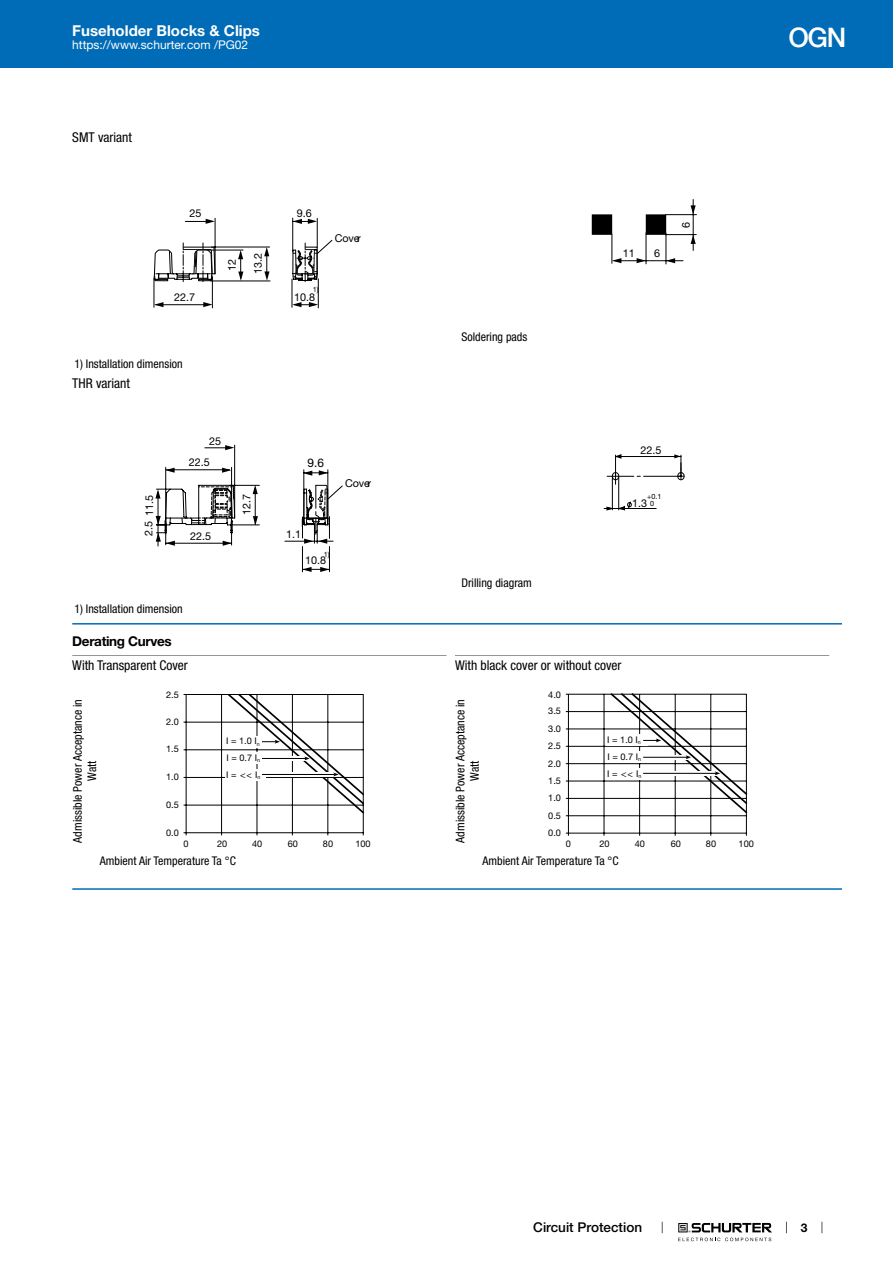
<style>
.page{position:relative;width:893px;height:1263px;background:#fff}
.page>*{position:absolute;margin:0;border:0;box-sizing:border-box;transform-origin:0 0}
.t1{font:500 27px "Helvetica Neue LT";color:#fff}
.t2{font:700 15px "Helvetica Neue LT";color:#fff}
.t3{font:condensed 13.5px "Helvetica Neue LT";color:#000}
.t4{font:500 13.5px "Helvetica Neue LT";color:#000}
.t5{font:700 13.5px "Helvetica Neue LT";letter-spacing:-.025em;color:#000}
.t6{font:condensed 12px/14.4px "Helvetica Neue LT";color:#000;text-align:center}
.t7{font:12px "Helvetica Neue LT";color:#fff}
.t8{font:700 12px "Helvetica Neue LT";color:#000}
.t9{font:11.85px "Helvetica Neue LT";color:#000}
.t10{font:10.8px/21px "Helvetica Neue LT";color:#000}
.t11{font:9.15px/17.5px "Helvetica Neue LT";color:#000}
.t12{font:7.2px/7.2px "Helvetica Neue LT";color:#000;text-align:center}
</style>
<div class="page">
<svg style="left:678px;top:1223px;width:94px;height:18px"></svg>
<div style="left:0;top:0;width:893px;height:68px;background:#006bb6"></div>
<svg style="left:154px;top:218px;width:178px;height:91px"></svg>
<div style="left:646px;top:214px;width:20px;height:21px;background:#000;border:1px solid #000"></div>
<div style="left:592px;top:214px;width:20px;height:21px;background:#000;border:1px solid #000"></div>
<hr style="left:646px;top:233px;width:1px;height:31px;background:#000">
<hr style="left:666px;top:233px;width:1px;height:31px;background:#000">
<hr style="left:614px;top:260px;width:69px;height:1px;background:#000">
<hr style="left:665px;top:234px;width:31px;height:1px;background:#000">
<hr style="left:665px;top:214px;width:31px;height:1px;background:#000">
<hr style="left:693px;top:199px;width:1px;height:51px;background:#000">
<svg style="left:612px;top:234px;width:9px;height:29px"></svg>
<svg style="left:666px;top:258px;width:9px;height:5px"></svg>
<svg style="left:637px;top:258px;width:9px;height:5px"></svg>
<svg style="left:691px;top:205px;width:5px;height:10px"></svg>
<svg style="left:691px;top:235px;width:5px;height:9px"></svg>
<hr style="left:234px;top:445px;width:1px;height:73px;background:#000">
<svg style="left:205px;top:445px;width:29px;height:5px"></svg>
<svg style="left:155px;top:467px;width:188px;height:105px"></svg>
<svg style="left:604px;top:454px;width:81px;height:57px"></svg>
<hr style="left:72px;top:623px;width:770px;height:1px;background:#006bb6">
<hr style="left:72px;top:655px;width:374px;height:1px;background:#939598">
<hr style="left:184px;top:694px;width:179px;height:1px;background:#000">
<hr style="left:184px;top:832px;width:179px;height:1px;background:#000">
<hr style="left:186px;top:694px;width:1px;height:141px;background:#000">
<hr style="left:221px;top:694px;width:1px;height:141px;background:#000">
<hr style="left:257px;top:694px;width:1px;height:141px;background:#000">
<hr style="left:292px;top:694px;width:1px;height:141px;background:#000">
<hr style="left:328px;top:694px;width:1px;height:141px;background:#000">
<hr style="left:363px;top:694px;width:1px;height:141px;background:#000">
<hr style="left:184px;top:722px;width:179px;height:1px;background:#000">
<hr style="left:184px;top:749px;width:179px;height:1px;background:#000">
<hr style="left:184px;top:777px;width:179px;height:1px;background:#000">
<hr style="left:184px;top:805px;width:179px;height:1px;background:#000">
<div style="left:225px;top:769px;width:41px;height:12px;background:#fff"></div>
<svg style="left:226px;top:693px;width:139px;height:122px"></svg>
<hr style="left:455px;top:655px;width:374px;height:1px;background:#939598">
<hr style="left:566px;top:694px;width:180px;height:1px;background:#000">
<hr style="left:566px;top:711px;width:180px;height:1px;background:#000">
<hr style="left:566px;top:729px;width:180px;height:1px;background:#000">
<hr style="left:566px;top:746px;width:180px;height:1px;background:#000">
<hr style="left:566px;top:763px;width:180px;height:1px;background:#000">
<hr style="left:566px;top:781px;width:180px;height:1px;background:#000">
<hr style="left:566px;top:798px;width:180px;height:1px;background:#000">
<hr style="left:566px;top:815px;width:180px;height:1px;background:#000">
<hr style="left:566px;top:833px;width:180px;height:1px;background:#000">
<hr style="left:568px;top:694px;width:1px;height:142px;background:#000">
<hr style="left:604px;top:694px;width:1px;height:142px;background:#000">
<hr style="left:639px;top:694px;width:1px;height:142px;background:#000">
<hr style="left:675px;top:694px;width:1px;height:142px;background:#000">
<hr style="left:710px;top:694px;width:1px;height:142px;background:#000">
<hr style="left:746px;top:694px;width:1px;height:142px;background:#000">
<svg style="left:609px;top:693px;width:139px;height:122px"></svg>
<hr style="left:72px;top:888px;width:770px;height:2px;background:#006bb6">
<p class="t2" style="left:72px;top:21px;width:189px">Fuseholder Blocks &amp; Clips</p>
<p class="t7" style="left:72px;top:38px;width:178px">https://www.schurter.com /PG02</p>
<p class="t3" style="left:72px;top:130px;width:61px">SMT variant</p>
<p class="t10" style="left:190px;top:203px;width:14px">25</p>
<p class="t10" style="left:297px;top:203px;width:17px">9.6</p>
<p class="t10" style="left:221px;top:271px;width:14px;rotate:-90deg">12</p>
<p class="t10" style="left:247px;top:274px;width:23px;rotate:-90deg">13.2</p>
<p class="t12" style="left:313px;top:286px;width:7px">1)</p>
<p class="t10" style="left:174px;top:286px;width:23px">22.7</p>
<p class="t10" style="left:294px;top:286px;width:23px">10.8</p>
<p class="t10" style="left:335px;top:227px;width:28px">Cover</p>
<p class="t6" style="left:74px;top:356px;width:110px">1) Installation dimension</p>
<p class="t3" style="left:72px;top:375px;width:59px">THR variant</p>
<p class="t10" style="left:139px;top:516px;width:23px;rotate:-90deg">11.5</p>
<p class="t10" style="left:138px;top:536px;width:17px;rotate:-90deg">2.5</p>
<p class="t10" style="left:189px;top:430px;width:34px;text-indent:20px">25<br>22.5</p>
<p class="t10" style="left:190px;top:525px;width:23px">22.5</p>
<p class="t10" style="left:236px;top:515px;width:23px;rotate:-90deg">12.7</p>
<p class="t9" style="left:307px;top:456px;width:18px">9.6</p>
<p class="t10" style="left:286px;top:523px;width:17px">1.1</p>
<p class="t10" style="left:345px;top:473px;width:28px">Cover</p>
<p class="t6" style="left:74px;top:602px;width:110px">1) Installation dimension</p>
<p class="t12" style="left:324px;top:550px;width:7px">1)</p>
<p class="t10" style="left:305px;top:550px;width:23px">10.8</p>
<p class="t5" style="left:72px;top:633px;width:101px">Derating Curves</p>
<p class="t3" style="left:72px;top:657px;width:117px">With Transparent Cover</p>
<p class="t6" style="left:70px;top:843px;width:145px;rotate:-90deg">Admissible Power Acceptance in<br>Watt</p>
<p class="t11" style="left:184px;top:835px;width:7px">0</p>
<p class="t11" style="left:217px;top:835px;width:12px">20</p>
<p class="t11" style="left:252px;top:835px;width:12px">40</p>
<p class="t11" style="left:288px;top:835px;width:12px">60</p>
<p class="t11" style="left:323px;top:835px;width:12px">80</p>
<p class="t11" style="left:355px;top:835px;width:17px">100</p>
<p class="t11" style="left:166px;top:686px;width:14px">2.5</p>
<p class="t11" style="left:166px;top:712px;width:14px">2.0</p>
<p class="t11" style="left:226px;top:732px;width:35px">I = 1.0 I<sub>n</sub></p>
<p class="t11" style="left:166px;top:740px;width:14px">1.5</p>
<p class="t11" style="left:166px;top:768px;width:14px">1.0</p>
<p class="t11" style="left:166px;top:795px;width:14px">0.5</p>
<p class="t11" style="left:166px;top:824px;width:14px">0.0</p>
<p class="t11" style="left:226px;top:749px;width:35px">I = 0.7 I<sub>n</sub></p>
<p class="t11" style="left:226px;top:765px;width:36px">I = &lt;&lt; I<sub>n</sub></p>
<p class="t6" style="left:100px;top:854px;width:137px">Ambient Air Temperature Ta °C</p>
<h1 class="t1" style="left:788px;top:21px;width:59px">OGN</h1>
<p class="t6" style="left:461px;top:330px;width:67px">Soldering pads</p>
<p class="t6" style="left:461px;top:575px;width:72px">Drilling diagram</p>
<p class="t10" style="left:623px;top:242px;width:14px">11</p>
<p class="t10" style="left:654px;top:242px;width:8px">6</p>
<p class="t10" style="left:675px;top:228px;width:8px;rotate:-90deg">6</p>
<p class="t10" style="left:640px;top:440px;width:23px">22.5</p>
<p class="t10" style="left:632px;top:492px;width:17px">1.3</p>
<p class="t12" style="left:647px;top:493px;width:16px">+0.1<br>0</p>
<p class="t3" style="left:455px;top:657px;width:168px">With black cover or without cover</p>
<p class="t6" style="left:453px;top:843px;width:145px;rotate:-90deg">Admissible Power Acceptance in<br>Watt</p>
<p class="t11" style="left:566px;top:835px;width:7px">0</p>
<p class="t11" style="left:599px;top:835px;width:12px">20</p>
<p class="t11" style="left:635px;top:835px;width:12px">40</p>
<p class="t11" style="left:671px;top:835px;width:12px">60</p>
<p class="t11" style="left:706px;top:835px;width:12px">80</p>
<p class="t11" style="left:738px;top:835px;width:17px">100</p>
<p class="t11" style="left:548px;top:686px;width:14px">4.0</p>
<p class="t11" style="left:548px;top:702px;width:14px">3.5</p>
<p class="t11" style="left:548px;top:719px;width:14px">3.0<br>2.5</p>
<p class="t11" style="left:607px;top:731px;width:35px">I = 1.0 I<sub>n</sub></p>
<p class="t11" style="left:607px;top:747px;width:35px">I = 0.7 I<sub>n</sub></p>
<p class="t11" style="left:548px;top:755px;width:14px">2.0</p>
<p class="t11" style="left:607px;top:764px;width:36px">I = &lt;&lt; I<sub>n</sub></p>
<p class="t11" style="left:548px;top:772px;width:14px;line-height:16.8px">1.5<br>1.0</p>
<p class="t11" style="left:548px;top:807px;width:14px">0.5<br>0.0</p>
<p class="t6" style="left:483px;top:854px;width:137px">Ambient Air Temperature Ta °C</p>
<p class="t4" style="left:533px;top:1219px;width:110px">Circuit Protection</p>
<p class="t8" style="left:801px;top:1220px;width:8px">3</p>
</div>
